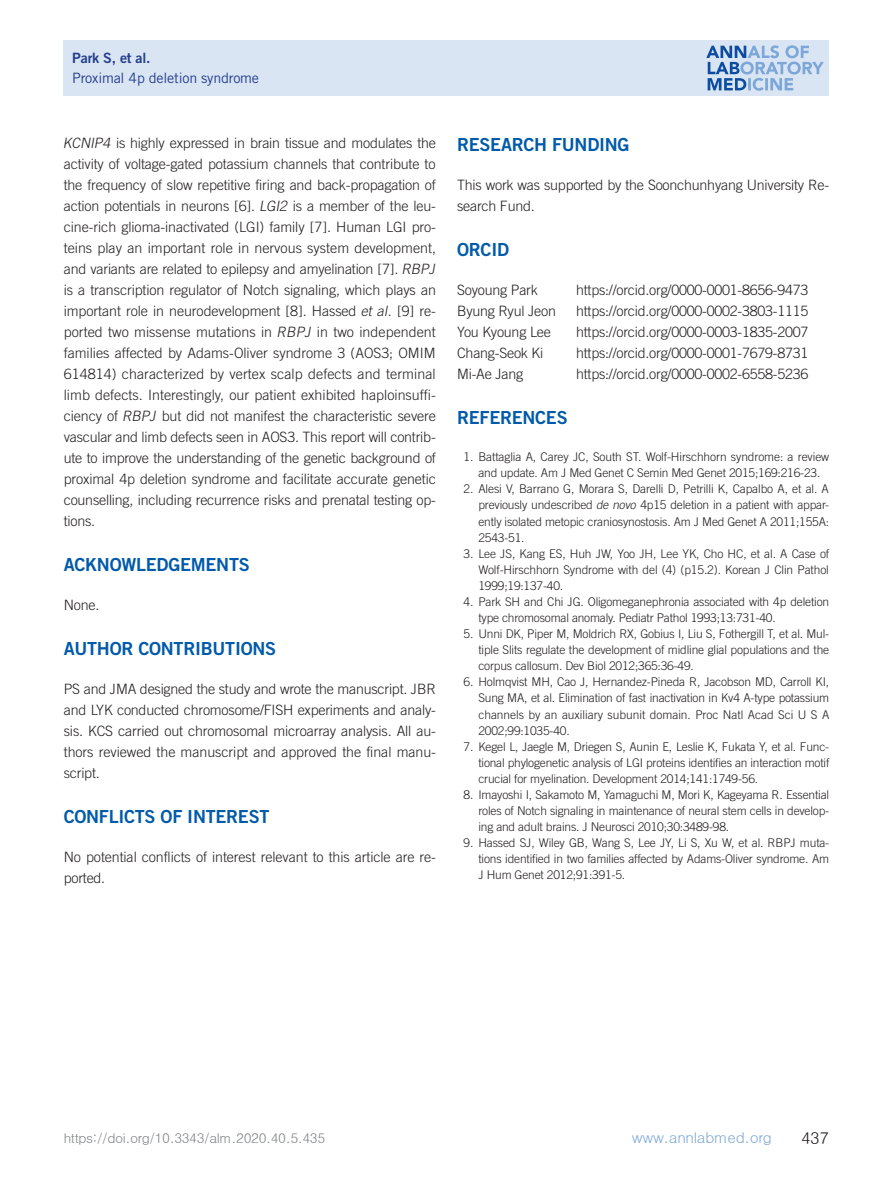
<style>
.page{position:relative;width:893px;height:1191px;background:#fff}
.page>*{position:absolute;margin:0;border:0;box-sizing:border-box;transform-origin:0 0}
.본문대제목{font:18px "Trade Gothic LT Std Bd 2";letter-spacing:-.015em;color:#015aaa}
.URL{font:16.5px "Dotum";color:#231f20}
.URL-2{font:15px "Dotum";letter-spacing:-.02em;color:#7ca7d8}
.본문{font:300 14.25px/21px "Trade Gothic LT Std";letter-spacing:-.01em;color:#231f20}
.본문_0{font:300 14.25px/21px "Trade Gothic LT Std";letter-spacing:-.015em;color:#231f20}
.하시라제목{font:14.25px "Trade Gothic LT Std";letter-spacing:-.015em;color:#253f8e}
.하시라이름{font:14.25px "Trade Gothic LT Std Bd 2";letter-spacing:-.015em;color:#253f8e}
.t1{font:13.5px "Dotum";letter-spacing:-.03em;color:#808285}
.참고문헌_1{font:300 12px/16px "Trade Gothic LT Std";letter-spacing:-.015em;color:#231f20;text-align:justify}
.s1{font-style:italic}
</style>
<div class="page">
<div style="left:64px;top:40px;width:765px;height:56px;background:#dae5f4"></div>
<svg style="left:706px;top:45px;width:118px;height:46px"></svg>
<p class="하시라이름" style="left:72px;top:49px;width:80px">Park S, et al.</p>
<p class="하시라제목" style="left:72px;top:69px;width:188px">Proximal 4p deletion syndrome</p>
<p class="본문" style="left:63px;top:132px;width:376px"><span class="s1">KCNIP4</span> is highly expressed in brain tissue and modulates the activity of voltage-gated potassium channels that contribute to the frequency of slow repetitive firing and back-propagation of action potentials in neurons [6]. <span class="s1">LGI2</span> is a member of the leu&shy;cine-rich glioma-inactivated (LGI) family [7]. Human LGI pro&shy;teins play an important role in nervous system development, and variants are related to epilepsy and amyelination [7]. <span class="s1">RBPJ </span>is a transcription regulator of Notch signaling, which plays an important role in neurodevelopment [8]. Hassed <span class="s1">et al</span>. [9] re&shy;ported two missense mutations in <span class="s1">RBPJ</span> in two independent families affected by Adams-Oliver syndrome 3 (AOS3; OMIM 614814) characterized by vertex scalp defects and terminal limb defects. Interestingly, our patient exhibited haploinsuffi&shy;ciency of <span class="s1">RBPJ</span> but did not manifest the characteristic severe vascular and limb defects seen in AOS3. This report will contrib&shy;ute to improve the understanding of the genetic background of proximal 4p deletion syndrome and facilitate accurate genetic counselling, including recurrence risks and prenatal testing op&shy;tions.</p>
<p class="본문대제목" style="left:64px;top:553px;width:187px">ACKNOWLEDGEMENTS</p>
<p class="본문_0" style="left:64px;top:594px;width:37px">None.</p>
<p class="본문대제목" style="left:64px;top:637px;width:214px">AUTHOR CONTRIBUTIONS</p>
<p class="본문_0" style="left:64px;top:678px;width:374px;text-align:justify">PS and JMA designed the study and wrote the manuscript. JBR and LYK conducted chromosome/FISH experiments and analy&shy;sis. KCS carried out chromosomal microarray analysis. All au&shy;thors reviewed the manuscript and approved the final manu&shy;script.</p>
<p class="본문대제목" style="left:64px;top:805px;width:207px">CONFLICTS OF INTEREST</p>
<p class="본문_0" style="left:64px;top:846px;width:374px">No potential conflicts of interest relevant to this article are re&shy;ported.</p>
<p class="본문대제목" style="left:457px;top:133px;width:174px">RESEARCH FUNDING</p>
<p class="본문_0" style="left:457px;top:174px;width:374px">This work was supported by the Soonchunhyang University Re&shy;search Fund.</p>
<p class="본문대제목" style="left:457px;top:238px;width:53px">ORCID</p>
<p class="본문_0" style="left:457px;top:279px;width:82px">Soyoung Park</p>
<p class="본문_0" style="left:576px;top:279px;width:234px">https://orcid.org/0000-0001-8656-9473</p>
<p class="본문_0" style="left:457px;top:300px;width:100px">Byung Ryul Jeon</p>
<p class="본문_0" style="left:576px;top:300px;width:234px">https://orcid.org/0000-0002-3803-1115</p>
<p class="본문_0" style="left:457px;top:321px;width:95px">You Kyoung Lee</p>
<p class="본문_0" style="left:576px;top:321px;width:234px">https://orcid.org/0000-0003-1835-2007</p>
<p class="본문_0" style="left:457px;top:342px;width:88px">Chang-Seok Ki</p>
<p class="본문_0" style="left:576px;top:342px;width:234px">https://orcid.org/0000-0001-7679-8731</p>
<p class="본문_0" style="left:457px;top:363px;width:68px">Mi-Ae Jang</p>
<p class="본문_0" style="left:576px;top:363px;width:234px">https://orcid.org/0000-0002-6558-5236</p>
<p class="본문대제목" style="left:457px;top:406px;width:112px">REFERENCES</p>
<p class="참고문헌_1" style="left:464px;top:449px;width:367px;text-align:center">1. Battaglia A, Carey JC, South ST. Wolf-Hirschhorn syndrome: a review and update. Am J Med Genet C Semin Med Genet 2015;169:216-23.</p>
<p class="참고문헌_1" style="left:478px;top:481px;width:352px;text-indent:-15px">2. Alesi V, Barrano G, Morara S, Darelli D, Petrilli K, Capalbo A, et al. A previously undescribed <span class="s1">de novo</span> 4p15 deletion in a patient with appar&shy;ently isolated metopic craniosynostosis. Am J Med Genet A 2011;155A:<br>2543-51.</p>
<p class="참고문헌_1" style="left:478px;top:545px;width:352px;text-indent:-15px">3. Lee JS, Kang ES, Huh JW, Yoo JH, Lee YK, Cho HC, et al. A Case of Wolf-Hirschhorn Syndrome with del (4) (p15.2). Korean J Clin Pathol 1999;19:137-40.</p>
<p class="참고문헌_1" style="left:478px;top:593px;width:352px;text-indent:-15px">4. Park SH and Chi JG. Oligomeganephronia associated with 4p deletion type chromosomal anomaly. Pediatr Pathol 1993;13:731-40.</p>
<p class="참고문헌_1" style="left:478px;top:625px;width:352px;text-indent:-15px">5. Unni DK, Piper M, Moldrich RX, Gobius I, Liu S, Fothergill T, et al. Mul&shy;tiple Slits regulate the development of midline glial populations and the corpus callosum. Dev Biol 2012;365:36-49.</p>
<p class="참고문헌_1" style="left:478px;top:674px;width:352px;text-indent:-15px">6. Holmqvist MH, Cao J, Hernandez-Pineda R, Jacobson MD, Carroll KI, Sung MA, et al. Elimination of fast inactivation in Kv4 A-type potassium channels by an auxiliary subunit domain. Proc Natl Acad Sci U S A 2002;99:1035-40.</p>
<p class="참고문헌_1" style="left:478px;top:738px;width:352px;text-indent:-15px">7. Kegel L, Jaegle M, Driegen S, Aunin E, Leslie K, Fukata Y, et al. Func&shy;tional phylogenetic analysis of LGI proteins identifies an interaction motif crucial for myelination. Development 2014;141:1749-56.</p>
<p class="참고문헌_1" style="left:478px;top:786px;width:352px;text-indent:-15px">8. Imayoshi I, Sakamoto M, Yamaguchi M, Mori K, Kageyama R. Essential roles of Notch signaling in maintenance of neural stem cells in develop&shy;ing and adult brains. J Neurosci 2010;30:3489-98.</p>
<p class="참고문헌_1" style="left:478px;top:834px;width:352px;text-indent:-15px">9. Hassed SJ, Wiley GB, Wang S, Lee JY, Li S, Xu W, et al. RBPJ muta&shy;tions identified in two families affected by Adams-Oliver syndrome. Am J Hum Genet 2012;91:391-5.</p>
<p class="t1" style="left:64px;top:1131px;width:263px">https://doi.org/10.3343/alm.2020.40.5.435</p>
<p class="URL-2" style="left:632px;top:1130px;width:142px">www.annlabmed.org</p>
<p class="URL" style="left:801px;top:1129px;width:30px">437</p>
</div>
